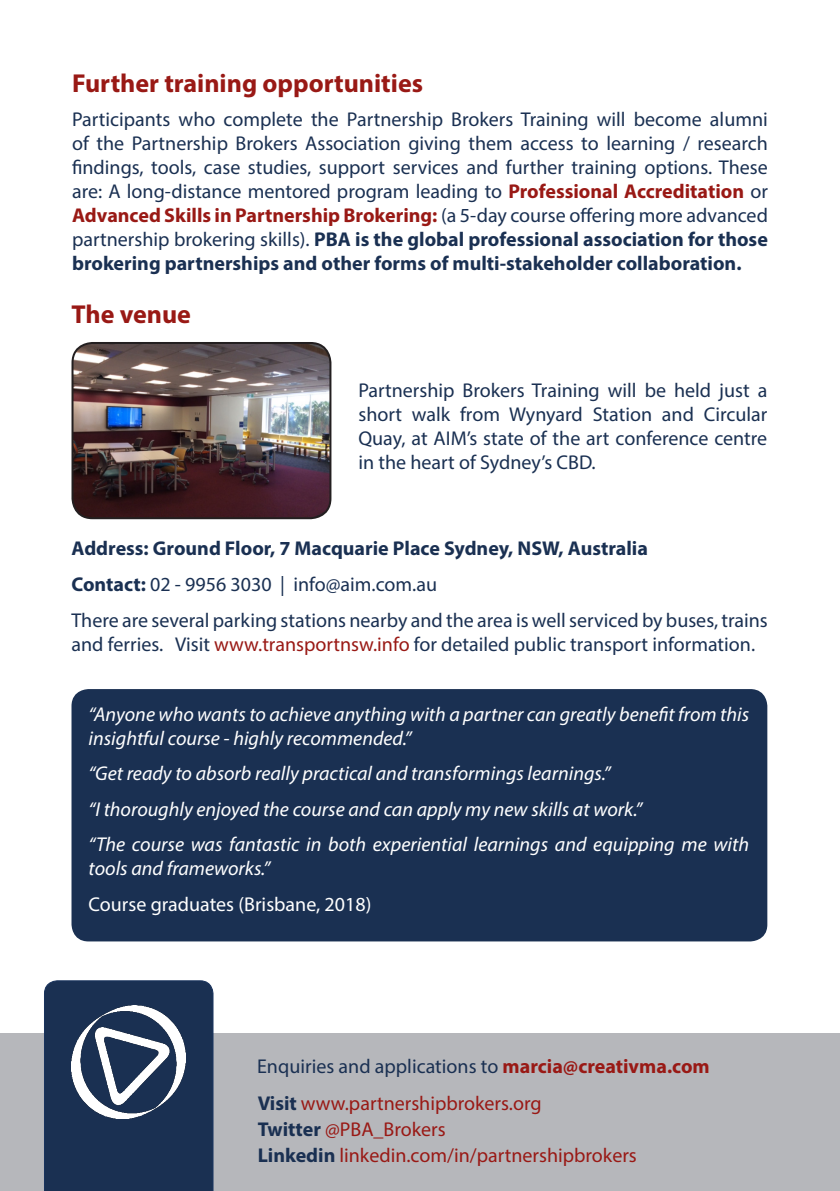
<style>
.page{position:relative;width:840px;height:1191px;background:#fff}
.page>*{position:absolute;margin:0;border:0;box-sizing:border-box;transform-origin:0 0}
.t1{font:700 26px "Myriad Pro";color:#991915}
.t2{font:20px/24px "Myriad Pro";color:#1a3052;text-align:justify}
.t3{font:italic 20px/24px "Myriad Pro";color:#fff}
.t4{font:20px "Myriad Pro";color:#991915}
.t5{font:700 20px "Myriad Pro";color:#1a3052}
.t6{font:20px "Myriad Pro";color:#fff}
.s1{font-weight:700;color:#991915}
.s2{font-weight:700}
.s3{color:#991915}
.s4{font-weight:700;color:#1a3052}
</style>
<div class="page">
<div style="left:0;top:1033px;width:839px;height:158px;background:#b6b7bb"></div>
<div style="left:44px;top:980px;width:169px;height:211px;background:#1a3052"></div>
<img style="left:71px;top:1005px;width:114px;height:114px">
<div style="left:71px;top:689px;width:695px;height:252px;background:#1a3052;border-radius:17px"></div>
<img style="left:74px;top:343px;width:256px;height:175px">
<div style="left:71px;top:342px;width:260px;height:177px;border:2px solid #231f20;border-radius:20px"></div>
<p class="t1" style="left:72px;top:66px;width:352px">Further training opportunities</p>
<p class="t2" style="left:72px;top:107px;width:697px">Participants who complete the Partnership Brokers Training will become alumni of the Partnership Brokers Association giving them access to learning / research findings, tools, case studies, support services and further training options. These are: A long-distance mentored program leading to <span class="s1">Professional Accreditation</span> or <span class="s1">Advanced Skills in Partnership Brokering:</span> (a 5-day course offering more advanced partnership brokering skills). <span class="s2">PBA is the global professional association for those brokering partnerships and other forms of multi-stakeholder collaboration.</span></p>
<p class="t1" style="left:71px;top:297px;width:121px">The venue</p>
<p class="t2" style="left:358px;top:378px;width:410px">Partnership Brokers Training will be held just a short walk from Wynyard Station and Circular Quay, at AIM’s state of the art conference centre in the heart of Sydney’s CBD.</p>
<p class="t5" style="left:71px;top:535px;width:577px">Address: Ground Floor, 7 Macquarie Place Sydney, NSW, Australia</p>
<p class="t2" style="left:71px;top:572px;width:367px"><span class="s2">Contact:</span> 02 - 9956 3030 | info@aim.com.au</p>
<p class="t2" style="left:71px;top:608px;width:697px">There are several parking stations nearby and the area is well serviced by buses, trains and ferries. Visit <span class="s3">www.transportnsw.info</span> for detailed public transport information.</p>
<p class="t3" style="left:88px;top:702px;width:661px">“Anyone who wants to achieve anything with a partner can greatly benefit from this insightful course - highly recommended.”</p>
<p class="t3" style="left:88px;top:761px;width:523px">“Get ready to absorb really practical and transformings learnings.”</p>
<p class="t3" style="left:88px;top:796px;width:555px">“I thoroughly enjoyed the course and can apply my new skills at work.”</p>
<p class="t3" style="left:88px;top:832px;width:661px">“The course was fantastic in both experiential learnings and equipping me with tools and frameworks.”</p>
<p class="t6" style="left:88px;top:891px;width:284px">Course graduates (Brisbane, 2018)</p>
<p class="t2" style="left:257px;top:1053px;width:454px">Enquiries and applications to <span class="s1">marcia@creativma.com</span></p>
<p class="t4" style="left:257px;top:1090px;width:285px"><span class="s4">Visit</span> www.partnershipbrokers.org</p>
<p class="t4" style="left:257px;top:1116px;width:189px"><span class="s4">Twitter</span> @PBA_Brokers</p>
<p class="t4" style="left:257px;top:1142px;width:380px"><span class="s4">Linkedin</span> linkedin.com/in/partnershipbrokers</p>
</div>
